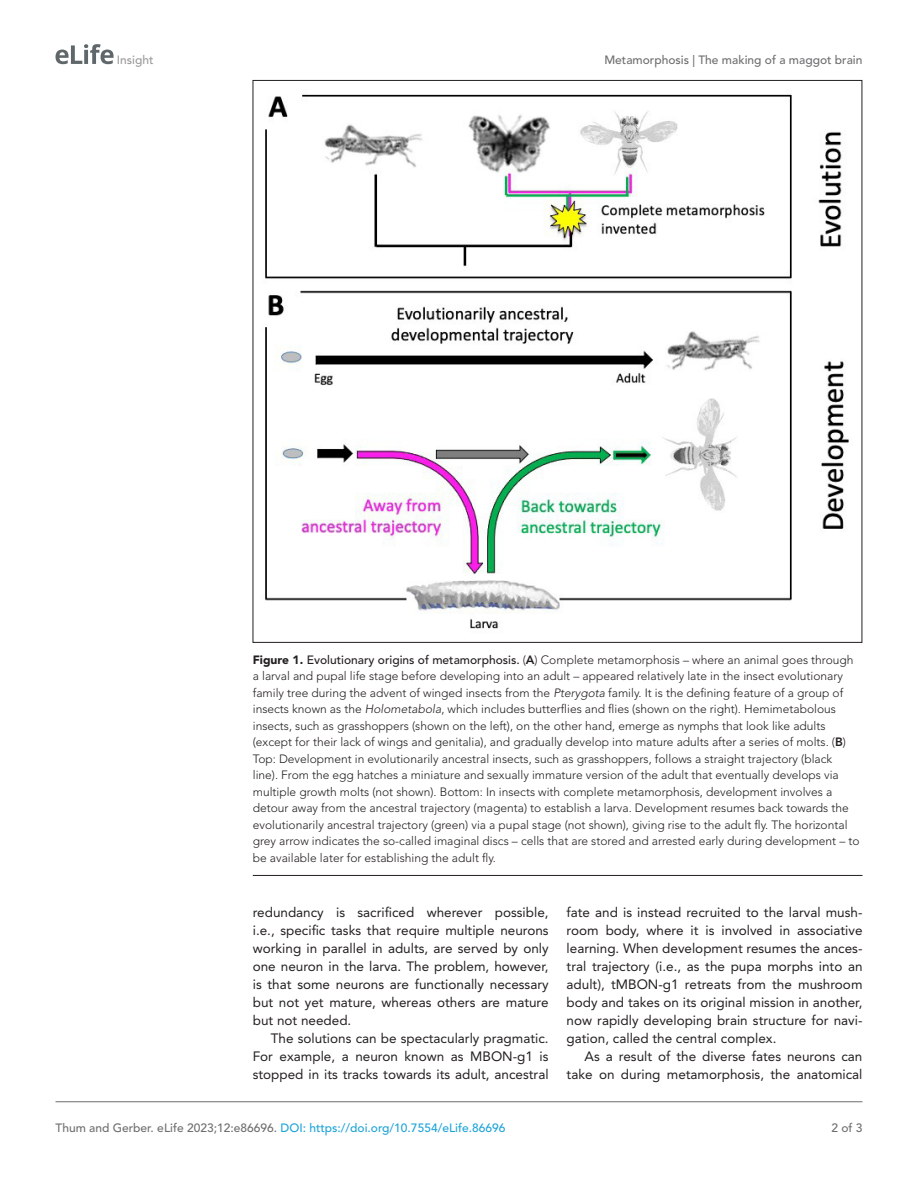
<style>
.page{position:relative;width:918px;height:1188px;background:#fff}
.page>*{position:absolute;margin:0;border:0;box-sizing:border-box;transform-origin:0 0}
.t1{font:13.5px/18px "Avenir LT Std";color:#231f20;text-align:justify}
.t2{font:300 12px/16.5px "Avenir LT Std";color:#231f20}
.t3{font:500 12px "Avenir LT Std";color:#1ea4d7}
.t4{font:500 12px "Avenir LT Std";color:#6e6e70}
.t5{font:500 12px "Avenir LT Std";color:#9a9a9a}
.s1{font-weight:900}
.s2{font-weight:500}
.s3{font-weight:800}
.s4{font-style:italic}
.s5{color:#6e6e70}
</style>
<div class="page">
<svg style="left:56px;top:44px;width:58px;height:20px"></svg>
<hr style="left:56px;top:1101px;width:806px;height:1px;background:#6e6e70">
<hr style="left:253px;top:875px;width:609px;height:1px;background:#231f20">
<img style="left:265px;top:94px;width:584px;height:535px">
<p class="t5" style="left:117px;top:53px;width:38px">Insight</p>
<p class="t4" style="left:604px;top:53px;width:260px">Metamorphosis | The making of a maggot brain</p>
<p class="t2" style="left:253px;top:651px;width:608px"><span class="s1">Figure 1.</span> <span class="s2">Evolutionary origins of metamorphosis.</span> (<span class="s3">A</span>) Complete metamorphosis – where an animal goes through a larval and pupal life stage before developing into an adult – appeared relatively late in the insect evolutionary family tree during the advent of winged insects from the <span class="s4">Pterygota</span> family. It is the defining feature of a group of insects known as the <span class="s4">Holometabola</span>, which includes butterflies and flies (shown on the right). Hemimetabolous insects, such as grasshoppers (shown on the left), on the other hand, emerge as nymphs that look like adults (except for their lack of wings and genitalia), and gradually develop into mature adults after a series of molts. (<span class="s3">B</span>)<br>Top: Development in evolutionarily ancestral insects, such as grasshoppers, follows a straight trajectory (black line). From the egg hatches a miniature and sexually immature version of the adult that eventually develops via multiple growth molts (not shown). Bottom: In insects with complete metamorphosis, development involves a detour away from the ancestral trajectory (magenta) to establish a larva. Development resumes back towards the evolutionarily ancestral trajectory (green) via a pupal stage (not shown), giving rise to the adult fly. The horizontal grey arrow indicates the so-called imaginal discs – cells that are stored and arrested early during development – to be available later for establishing the adult fly.</p>
<p class="t1" style="left:253px;top:904px;width:297px">redundancy is sacrificed wherever possible, i.e., specific tasks that require multiple neurons working in parallel in adults, are served by only one neuron in the larva. The problem, however, is that some neurons are functionally necessary but not yet mature, whereas others are mature but not needed.</p>
<p class="t1" style="left:253px;top:1030px;width:297px;text-indent:18px">The solutions can be spectacularly pragmatic.<br>For example, a neuron known as MBON-g1 is stopped in its tracks towards its adult, ancestral</p>
<p class="t1" style="left:567px;top:904px;width:297px">fate and is instead recruited to the larval mush&shy;room body, where it is involved in associative learning. When development resumes the ances&shy;tral trajectory (i.e., as the pupa morphs into an adult), tMBON-g1 retreats from the mushroom body and takes on its original mission in another, now rapidly developing brain structure for navi&shy;gation, called the central complex.</p>
<p class="t1" style="left:567px;top:1048px;width:297px;text-align:right">As a result of the diverse fates neurons can take on during metamorphosis, the anatomical</p>
<p class="t3" style="left:56px;top:1121px;width:451px"><span class="s5">Thum and Gerber. eLife 2023;12:e86696.</span> DOI: https://doi.org/10.7554/eLife.86696</p>
<p class="t4" style="left:831px;top:1121px;width:33px">2 of 3</p>
</div>
